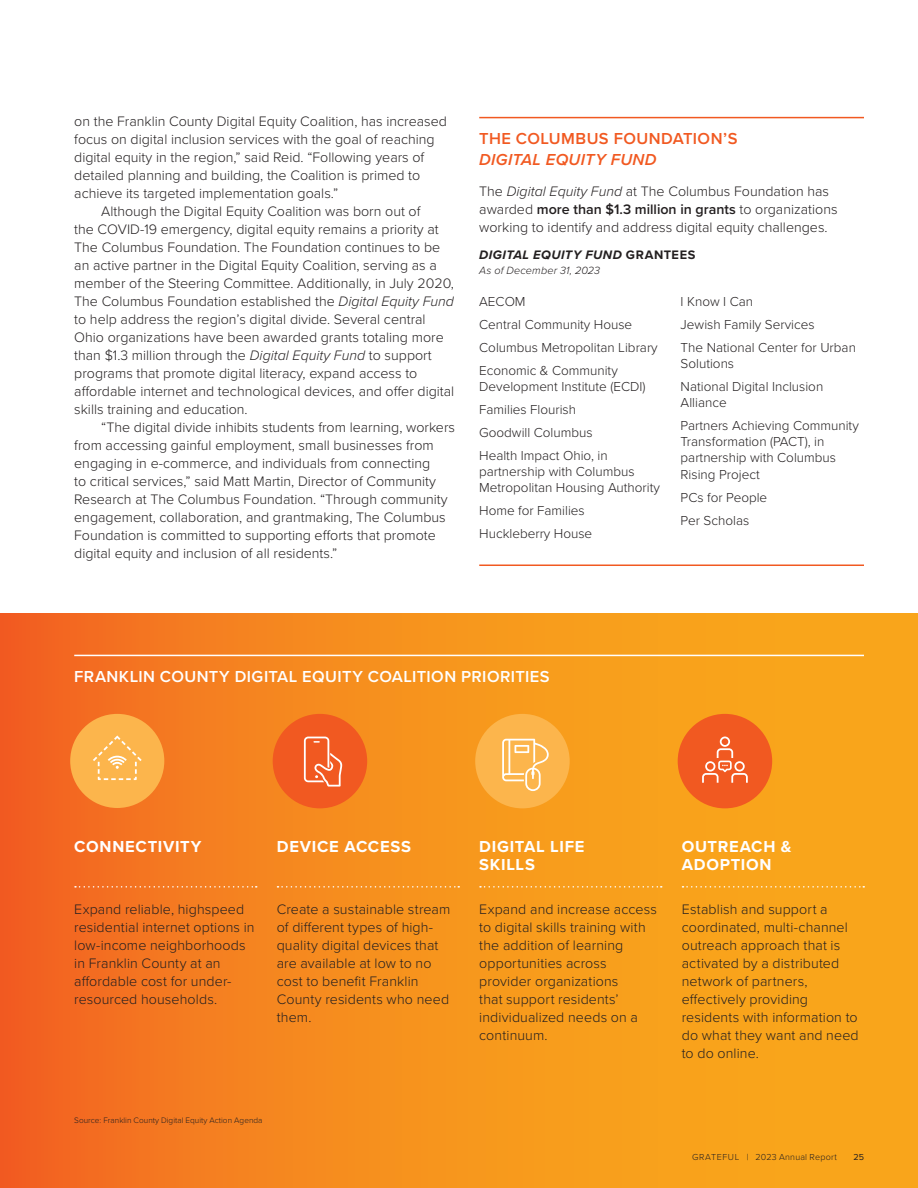
<style>
.page{position:relative;width:918px;height:1188px;background:#fff}
.page>*{position:absolute;margin:0;border:0;box-sizing:border-box;transform-origin:0 0}
.t1{font:700 16.5px/18px "Proxima Nova";letter-spacing:.045em;color:#fff}
.t2{font:600 16.5px "Proxima Nova";letter-spacing:.025em;color:#fff}
.t3{font:600 16.5px "Proxima Nova";letter-spacing:.025em;color:#f15921}
.t4{font:italic 600 16.5px "Proxima Nova";letter-spacing:.02em;color:#f15921}
.t5{font:300 14.25px/18px "Proxima Nova";color:#231f20}
.t6{font:300 13.5px/23px "Proxima Nova";color:#231f20}
.t7{font:italic 700 12.75px "Proxima Nova";letter-spacing:.04em;color:#231f20}
.t8{font:italic 300 10.8px "Proxima Nova";letter-spacing:.015em;color:#231f20}
.t9{font:300 9px "Proxima Nova";letter-spacing:.025em;color:#231f20}
.t10{font:9px "Proxima Nova";color:#231f20}
.t11{font:300 8.25px "Proxima Nova";color:#231f20}
.s1{font-style:italic}
.s2{font-weight:600}
.s3{font-style:normal}
</style>
<div class="page">
<svg style="left:0;top:613px;width:918px;height:575px;background:#f68f1d"></svg>
<div style="left:70px;top:714px;width:94px;height:94px;background:#fcb54c;border-radius:50%"></div>
<div style="left:475px;top:714px;width:95px;height:94px;background:#fcb54c;border-radius:50%"></div>
<div style="left:273px;top:714px;width:94px;height:94px;background:#f15921;border-radius:50%"></div>
<div style="left:678px;top:714px;width:94px;height:94px;background:#f15921;border-radius:50%"></div>
<hr style="left:74px;top:655px;width:790px;height:1px;background:#fff">
<hr style="left:479px;top:117px;width:385px;height:1px;background:#f15921">
<hr style="left:479px;top:565px;width:385px;height:1px;background:#f15921">
<svg style="left:75px;top:886px;width:182px;height:2px"></svg>
<svg style="left:278px;top:886px;width:181px;height:2px"></svg>
<svg style="left:480px;top:886px;width:182px;height:2px"></svg>
<svg style="left:682px;top:886px;width:182px;height:2px"></svg>
<svg style="left:93px;top:735px;width:49px;height:45px"></svg>
<svg style="left:304px;top:737px;width:38px;height:50px"></svg>
<svg style="left:502px;top:739px;width:47px;height:52px"></svg>
<svg style="left:702px;top:737px;width:46px;height:46px"></svg>
<p class="t5" style="left:74px;top:111px;width:374px">on the Franklin County Digital Equity Coalition, has increased</p>
<p class="t5" style="left:74px;top:129px;width:362px">focus on digital inclusion services with the goal of reaching</p>
<p class="t5" style="left:74px;top:147px;width:352px">digital equity in the region,” said Reid. “Following years of</p>
<p class="t5" style="left:74px;top:165px;width:348px">detailed planning and building, the Coalition is primed to</p>
<p class="t5" style="left:74px;top:183px;width:265px">achieve its targeted implementation goals.”</p>
<p class="t5" style="left:101px;top:201px;width:321px">Although the Digital Equity Coalition was born out of</p>
<p class="t5" style="left:74px;top:219px;width:366px">the COVID-19 emergency, digital equity remains a priority at</p>
<p class="t5" style="left:74px;top:237px;width:367px">The Columbus Foundation. The Foundation continues to be</p>
<p class="t5" style="left:74px;top:255px;width:364px">an active partner in the Digital Equity Coalition, serving as a</p>
<p class="t5" style="left:74px;top:273px;width:381px">member of the Steering Committee. Additionally, in July 2020,</p>
<p class="t5" style="left:74px;top:291px;width:381px">The Columbus Foundation established the <span class="s1">Digital Equity Fund</span></p>
<p class="t5" style="left:74px;top:309px;width:353px">to help address the region’s digital divide. Several central</p>
<p class="t5" style="left:74px;top:327px;width:371px">Ohio organizations have been awarded grants totaling more</p>
<p class="t5" style="left:74px;top:345px;width:359px">than $1.3 million through the <span class="s1">Digital Equity Fund</span> to support</p>
<p class="t5" style="left:74px;top:363px;width:345px">programs that promote digital literacy, expand access to</p>
<p class="t5" style="left:74px;top:381px;width:382px">affordable internet and technological devices, and offer digital</p>
<p class="t5" style="left:74px;top:399px;width:175px">skills training and education.</p>
<p class="t5" style="left:101px;top:417px;width:355px">“The digital divide inhibits students from learning, workers</p>
<p class="t5" style="left:74px;top:435px;width:361px">from accessing gainful employment, small businesses from</p>
<p class="t5" style="left:74px;top:453px;width:358px">engaging in e-commerce, and individuals from connecting</p>
<p class="t5" style="left:74px;top:471px;width:363px">to critical services,” said Matt Martin, Director of Community</p>
<p class="t5" style="left:74px;top:489px;width:375px">Research at The Columbus Foundation. “Through community</p>
<p class="t5" style="left:74px;top:507px;width:373px">engagement, collaboration, and grantmaking, The Columbus</p>
<p class="t5" style="left:74px;top:525px;width:363px">Foundation is committed to supporting efforts that promote</p>
<p class="t5" style="left:74px;top:543px;width:265px">digital equity and inclusion of all residents.”</p>
<p class="t3" style="left:479px;top:126px;width:260px">THE COLUMBUS FOUNDATION’S</p>
<p class="t4" style="left:479px;top:147px;width:179px">DIGITAL EQUITY FUND</p>
<p class="t5" style="left:479px;top:182px;width:360px">The <span class="s1">Digital Equity Fund</span> at The Columbus Foundation has awarded <span class="s2">more than $1.3 million in grants</span> to organizations working to identify and address digital equity challenges.</p>
<p class="t7" style="left:479px;top:246px;width:218px">DIGITAL EQUITY FUND <span class="s3">GRANTEES</span></p>
<p class="t8" style="left:479px;top:263px;width:122px">As of December 31, 2023</p>
<p class="t6" style="left:479px;top:289px;width:180px">AECOM<br>Central Community House<br>Columbus Metropolitan Library<br>Economic &amp; Community</p>
<p class="t6" style="left:479px;top:374px;width:168px">Development Institute (ECDI)<br>Families Flourish<br>Goodwill Columbus<br>Health Impact Ohio, in</p>
<p class="t6" style="left:479px;top:463px;width:182px;line-height:16.2px">partnership with Columbus<br>Metropolitan Housing Authority</p>
<p class="t6" style="left:479px;top:498px;width:115px">Home for Families<br>Huckleberry House</p>
<p class="t6" style="left:681px;top:289px;width:177px">I Know I Can<br>Jewish Family Services<br>The National Center for Urban</p>
<p class="t6" style="left:681px;top:351px;width:144px">Solutions<br>National Digital Inclusion</p>
<p class="t6" style="left:681px;top:390px;width:180px">Alliance<br>Partners Achieving Community</p>
<p class="t6" style="left:681px;top:433px;width:157px;line-height:16.2px">Transformation (PACT), in partnership with Columbus<br>Rising Project</p>
<p class="t6" style="left:681px;top:485px;width:88px">PCs for People<br>Per Scholas</p>
<p class="t2" style="left:74px;top:664px;width:477px">FRANKLIN COUNTY DIGITAL EQUITY COALITION PRIORITIES</p>
<p class="t1" style="left:74px;top:837px;width:129px">CONNECTIVITY</p>
<p class="t1" style="left:277px;top:837px;width:136px">DEVICE ACCESS</p>
<p class="t1" style="left:479px;top:837px;width:107px">DIGITAL LIFE<br>SKILLS</p>
<p class="t1" style="left:682px;top:837px;width:111px">OUTREACH &amp;<br>ADOPTION</p>
<p class="t5" style="left:74px;top:900px;width:182px">Expand reliable, highspeed residential internet options in low-income neighborhoods in Franklin County at an affordable cost for under&shy;resourced households.</p>
<p class="t5" style="left:277px;top:900px;width:175px">Create a sustainable stream of different types of high&shy;quality digital devices that are available at low to no cost to benefit Franklin<br>County residents who need them.</p>
<p class="t5" style="left:479px;top:900px;width:179px">Expand and increase access to digital skills training with the addition of learning opportunities across provider organizations<br>that support residents’ individualized needs on a continuum.</p>
<p class="t5" style="left:682px;top:900px;width:178px">Establish and support a coordinated, multi-channel outreach approach that is activated by a distributed network of partners, effectively providing residents with information to do what they want and need to do online.</p>
<p class="t11" style="left:74px;top:1114px;width:190px">Source: Franklin County Digital Equity Action Agenda</p>
<p class="t9" style="left:692px;top:1151px;width:146px">GRATEFUL | 2023 Annual Report</p>
<p class="t10" style="left:853px;top:1151px;width:12px">25</p>
</div>
